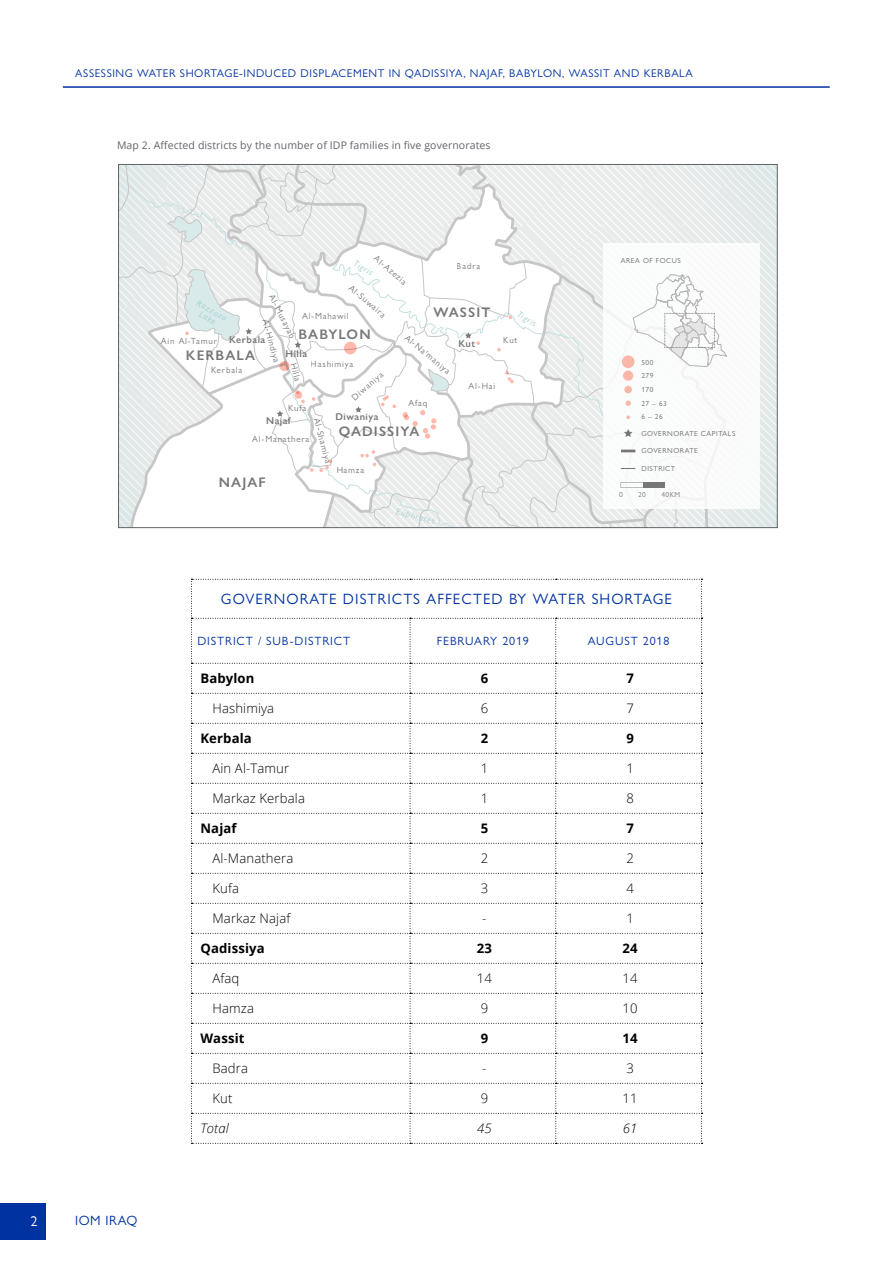
<style>
.page{position:relative;width:893px;height:1263px;background:#fff}
.page>*{position:absolute;margin:0;border:0;box-sizing:border-box;transform-origin:0 0}
.t1{font:15px "Gill Sans Nova";letter-spacing:.07em;color:#0033a1}
.t2{font:14.25px "Gill Sans Nova";color:#fff}
.t3{font:600 13.95px "Gill Sans Nova";letter-spacing:.08em;color:#777}
.t4{font:13.5px "Gill Sans Nova";letter-spacing:.04em;color:#0033a1}
.t5{font:300 13.2px "Open Sans";letter-spacing:.01em;color:#000}
.t6{font:700 13.2px "Open Sans";letter-spacing:.01em;color:#000}
.t7{font:italic 300 13.2px "Open Sans";letter-spacing:.01em;color:#000}
.t8{font:12px "Gill Sans Nova";letter-spacing:.07em;color:#0033a1}
.t9{font:11.25px "Gill Sans Nova";letter-spacing:.05em;color:#0033a1}
.t10{font:10.5px "Open Sans";letter-spacing:.01em;color:#61646a}
.t11{font:600 9.9px "Gill Sans Nova";letter-spacing:.05em;color:#777}
.t12{font:9px "Gill Sans Nova";letter-spacing:.09em;color:#777}
.t13{font:italic 9px/8.4px "Gill Sans Nova";color:#a1cfcd;text-align:center}
.t14{font:7.35px/13.8px "Gill Sans Nova";letter-spacing:.07em;color:#6b6b6b}
.t15{font:7.35px "Gill Sans Nova";letter-spacing:.07em;color:#777}
</style>
<div class="page">
<div style="left:0;top:1203px;width:46px;height:36px;background:#0033a1"></div>
<hr style="left:63px;top:87px;width:767px;height:1px;background:#0033a1">
<svg style="left:120px;top:166px;width:656px;height:360px"></svg>
<div style="left:623px;top:371px;width:10px;height:10px;background:#ffbaad;border-radius:50%"></div>
<div style="left:624px;top:386px;width:8px;height:7px;background:#ffbaad;border-radius:50%"></div>
<svg style="left:191px;top:579px;width:511px;height:565px"></svg>
<p class="t9" style="left:75px;top:67px;width:619px">ASSESSING WATER SHORTAGE-INDUCED DISPLACEMENT IN QADISSIYA, NAJAF, BABYLON, WASSIT AND KERBALA</p>
<p class="t10" style="left:117px;top:138px;width:375px">Map 2. Affected districts by the number of IDP families in five governorates</p>
<p class="t12" style="left:379px;top:253px;width:42px;rotate:40deg">Al-Azezia</p>
<p class="t12" style="left:354px;top:282px;width:47px;rotate:40deg">Al-Suwaira</p>
<p class="t13" style="left:357px;top:259px;width:23px;rotate:30deg">Tigris</p>
<p class="t12" style="left:457px;top:261px;width:25px">Badra</p>
<p class="t12" style="left:276px;top:292px;width:50px;rotate:63deg">Al-Musayab</p>
<p class="t13" style="left:200px;top:298px;width:35px;rotate:30deg">Razzaza<br>Lake</p>
<h3 class="t3" style="left:433px;top:304px;width:59px">WASSIT</h3>
<p class="t12" style="left:302px;top:310px;width:48px">Al-Mahawil</p>
<p class="t12" style="left:271px;top:318px;width:46px;rotate:75deg">Al-Hindiya</p>
<h3 class="t3" style="left:298px;top:326px;width:74px">BABYLON</h3>
<p class="t12" style="left:410px;top:332px;width:58px;rotate:40deg">Al-Na'maniya</p>
<p class="t11" style="left:229px;top:334px;width:38px">Kerbala</p>
<p class="t12" style="left:161px;top:335px;width:58px">Ain Al-Tamur</p>
<p class="t11" style="left:458px;top:338px;width:19px">Kut</p>
<p class="t11" style="left:286px;top:347px;width:23px">Hilla</p>
<h3 class="t3" style="left:186px;top:347px;width:71px">KERBALA</h3>
<p class="t12" style="left:311px;top:358px;width:44px">Hashimiya</p>
<p class="t12" style="left:299px;top:362px;width:20px;rotate:75deg">Hilla</p>
<p class="t12" style="left:211px;top:364px;width:33px">Kerbala</p>
<p class="t12" style="left:349px;top:394px;width:40px;rotate:-40deg">Diwaniya</p>
<p class="t12" style="left:469px;top:380px;width:28px">Al-Hai</p>
<p class="t12" style="left:408px;top:397px;width:20px">Afaq</p>
<p class="t12" style="left:288px;top:402px;width:20px">Kufa</p>
<p class="t11" style="left:335px;top:411px;width:45px">Diwaniya</p>
<p class="t12" style="left:322px;top:417px;width:48px;rotate:75deg">Al-Shamiya</p>
<p class="t11" style="left:266px;top:415px;width:26px">Najaf</p>
<h3 class="t3" style="left:339px;top:423px;width:82px">QADISSIYA</h3>
<p class="t12" style="left:252px;top:434px;width:59px">Al-Manathera</p>
<h3 class="t3" style="left:219px;top:473px;width:48px">NAJAF</h3>
<p class="t12" style="left:336px;top:464px;width:29px">Hamza</p>
<p class="t13" style="left:398px;top:506px;width:41px;rotate:16deg">Euphrates</p>
<p class="t13" style="left:520px;top:310px;width:23px;rotate:30deg">Tigris</p>
<p class="t12" style="left:503px;top:334px;width:16px">Kut</p>
<p class="t14" style="left:621px;top:253px;width:61px">AREA OF FOCUS</p>
<p class="t14" style="left:641px;top:355px;width:27px">500<br>279<br>170<br>27 – 63<br>6 – 26</p>
<p class="t14" style="left:641px;top:426px;width:96px">GOVERNORATE CAPITALS</p>
<p class="t14" style="left:641px;top:444px;width:58px">GOVERNORATE</p>
<p class="t14" style="left:641px;top:461px;width:35px">DISTRICT</p>
<p class="t15" style="left:619px;top:490px;width:5px">0</p>
<p class="t15" style="left:638px;top:490px;width:9px">20</p>
<p class="t15" style="left:661px;top:490px;width:20px">40KM</p>
<h2 class="t2" style="left:31px;top:1212px;width:9px">2</h2>
<h3 class="t4" style="left:75px;top:1212px;width:64px">IOM IRAQ</h3>
<h1 class="t1" style="left:221px;top:590px;width:453px">GOVERNORATE DISTRICTS AFFECTED BY WATER SHORTAGE</h1>
<h3 class="t8" style="left:197px;top:634px;width:154px">DISTRICT / SUB-DISTRICT</h3>
<h3 class="t8" style="left:437px;top:634px;width:93px">FEBRUARY 2019</h3>
<h3 class="t8" style="left:588px;top:634px;width:83px">AUGUST 2018</h3>
<h3 class="t6" style="left:200px;top:669px;width:56px">Babylon</h3>
<h3 class="t6" style="left:481px;top:669px;width:9px">6</h3>
<h3 class="t6" style="left:626px;top:669px;width:9px">7</h3>
<h3 class="t5" style="left:212px;top:699px;width:63px">Hashimiya</h3>
<h3 class="t5" style="left:481px;top:699px;width:9px">6</h3>
<h3 class="t5" style="left:626px;top:699px;width:9px">7</h3>
<h3 class="t6" style="left:200px;top:729px;width:53px">Kerbala</h3>
<h3 class="t6" style="left:481px;top:729px;width:9px">2</h3>
<h3 class="t6" style="left:626px;top:729px;width:9px">9</h3>
<h3 class="t5" style="left:212px;top:759px;width:78px">Ain Al-Tamur</h3>
<h3 class="t5" style="left:481px;top:759px;width:9px">1</h3>
<h3 class="t5" style="left:626px;top:759px;width:9px">1</h3>
<h3 class="t5" style="left:212px;top:789px;width:94px">Markaz Kerbala</h3>
<h3 class="t5" style="left:481px;top:789px;width:9px">1</h3>
<h3 class="t5" style="left:626px;top:789px;width:9px">8</h3>
<h3 class="t6" style="left:200px;top:819px;width:38px">Najaf</h3>
<h3 class="t6" style="left:481px;top:819px;width:9px">5</h3>
<h3 class="t6" style="left:626px;top:819px;width:9px">7</h3>
<h3 class="t5" style="left:212px;top:849px;width:82px">Al-Manathera</h3>
<h3 class="t5" style="left:481px;top:849px;width:9px">2</h3>
<h3 class="t5" style="left:626px;top:849px;width:9px">2</h3>
<h3 class="t5" style="left:212px;top:879px;width:28px">Kufa</h3>
<h3 class="t5" style="left:481px;top:879px;width:9px">3</h3>
<h3 class="t5" style="left:626px;top:879px;width:9px">4</h3>
<h3 class="t5" style="left:212px;top:909px;width:79px">Markaz Najaf</h3>
<h3 class="t5" style="left:482px;top:909px;width:6px">-</h3>
<h3 class="t5" style="left:626px;top:909px;width:9px">1</h3>
<h3 class="t6" style="left:200px;top:939px;width:66px">Qadissiya</h3>
<h3 class="t6" style="left:477px;top:939px;width:17px">23</h3>
<h3 class="t6" style="left:623px;top:939px;width:17px">24</h3>
<h3 class="t5" style="left:212px;top:969px;width:28px">Afaq</h3>
<h3 class="t5" style="left:477px;top:969px;width:17px">14</h3>
<h3 class="t5" style="left:623px;top:969px;width:17px">14</h3>
<h3 class="t5" style="left:212px;top:999px;width:43px">Hamza</h3>
<h3 class="t5" style="left:481px;top:999px;width:9px">9</h3>
<h3 class="t5" style="left:623px;top:999px;width:17px">10</h3>
<h3 class="t6" style="left:200px;top:1029px;width:46px">Wassit</h3>
<h3 class="t6" style="left:481px;top:1029px;width:9px">9</h3>
<h3 class="t6" style="left:623px;top:1029px;width:17px">14</h3>
<h3 class="t5" style="left:212px;top:1059px;width:37px">Badra</h3>
<h3 class="t5" style="left:482px;top:1059px;width:6px">-</h3>
<h3 class="t5" style="left:626px;top:1059px;width:9px">3</h3>
<h3 class="t5" style="left:212px;top:1089px;width:22px">Kut</h3>
<h3 class="t5" style="left:481px;top:1089px;width:9px">9</h3>
<h3 class="t5" style="left:623px;top:1089px;width:17px">11</h3>
<h3 class="t7" style="left:200px;top:1119px;width:30px">Total</h3>
<h3 class="t7" style="left:477px;top:1119px;width:16px">45</h3>
<h3 class="t7" style="left:623px;top:1119px;width:16px">61</h3>
</div>
